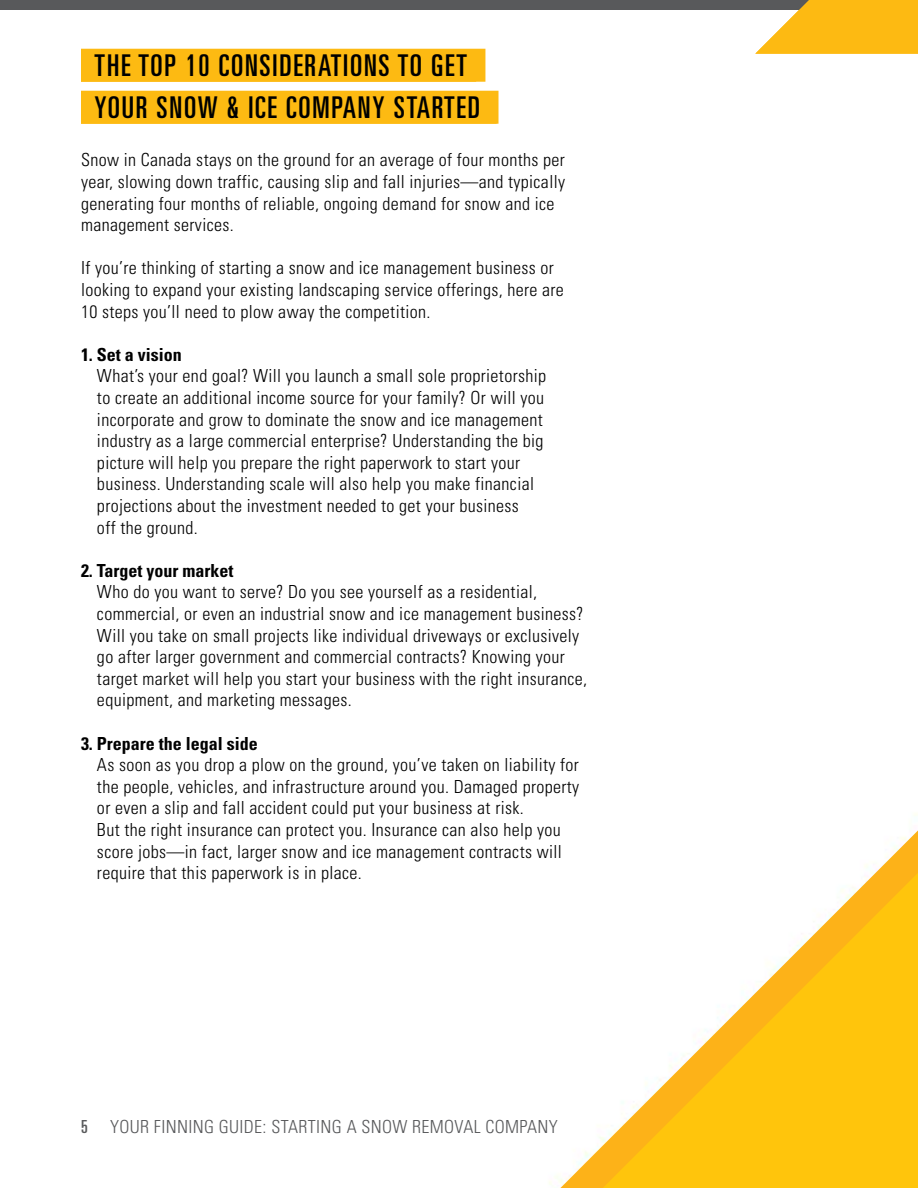
<style>
.page{position:relative;width:918px;height:1188px;background:#fff}
.page>*{position:absolute;margin:0;border:0;box-sizing:border-box;transform-origin:0 0}
.t1{font:ultra-condensed 30px/42px "Univers LT Std";letter-spacing:.06em;color:#000}
.t2{font:300 condensed 18px/21.6px "Univers LT Std";letter-spacing:.02em;color:#000}
.t3{font:700 condensed 18px "Univers LT Std";color:#000}
.t4{font:300 condensed 18px "Univers LT Std";letter-spacing:.02em;color:#58595b}
.s1{font-weight:400;font-stretch:ultra-condensed;color:#595a5c}
</style>
<div class="page">
<svg style="left:549px;top:814px;width:369px;height:374px"></svg>
<div style="left:0;top:0;width:918px;height:10px;background:#58595b"></div>
<svg style="left:755px;top:0;width:163px;height:54px"></svg>
<div style="left:81px;top:49px;width:404px;height:33px;background:#fdba12"></div>
<div style="left:81px;top:91px;width:418px;height:33px;background:#fdba12"></div>
<h1 class="t1" style="left:95px;top:44px;width:387px">THE TOP 10 CONSIDERATIONS TO GET<br>YOUR SNOW &amp; ICE COMPANY STARTED</h1>
<p class="t2" style="left:81px;top:149px;width:486px">Snow in Canada stays on the ground for an average of four months per year, slowing down traffic, causing slip and fall injuries—and typically generating four months of reliable, ongoing demand for snow and ice management services.</p>
<p class="t2" style="left:81px;top:257px;width:484px">If you’re thinking of starting a snow and ice management business or looking to expand your existing landscaping service offerings, here are<br>10 steps you’ll need to plow away the competition.</p>
<p class="t3" style="left:81px;top:343px;width:102px">1. Set a vision</p>
<p class="t2" style="left:97px;top:365px;width:451px">What’s your end goal? Will you launch a small sole proprietorship to create an additional income source for your family? Or will you incorporate and grow to dominate the snow and ice management industry as a large commercial enterprise? Understanding the big picture will help you prepare the right paperwork to start your business. Understanding scale will also help you make financial projections about the investment needed to get your business<br>off the ground.</p>
<p class="t3" style="left:81px;top:559px;width:154px">2. Target your market</p>
<p class="t2" style="left:97px;top:581px;width:492px">Who do you want to serve? Do you see yourself as a residential, commercial, or even an industrial snow and ice management business?<br>Will you take on small projects like individual driveways or exclusively go after larger government and commercial contracts? Knowing your target market will help you start your business with the right insurance, equipment, and marketing messages.</p>
<p class="t3" style="left:81px;top:732px;width:178px">3. Prepare the legal side</p>
<p class="t2" style="left:97px;top:754px;width:484px">As soon as you drop a plow on the ground, you’ve taken on liability for the people, vehicles, and infrastructure around you. Damaged property or even a slip and fall accident could put your business at risk.<br>But the right insurance can protect you. Insurance can also help you score jobs—in fact, larger snow and ice management contracts will require that this paperwork is in place.</p>
<p class="t4" style="left:81px;top:1116px;width:478px"><span class="s1">5</span> YOUR FINNING GUIDE: STARTING A SNOW REMOVAL COMPANY</p>
</div>
